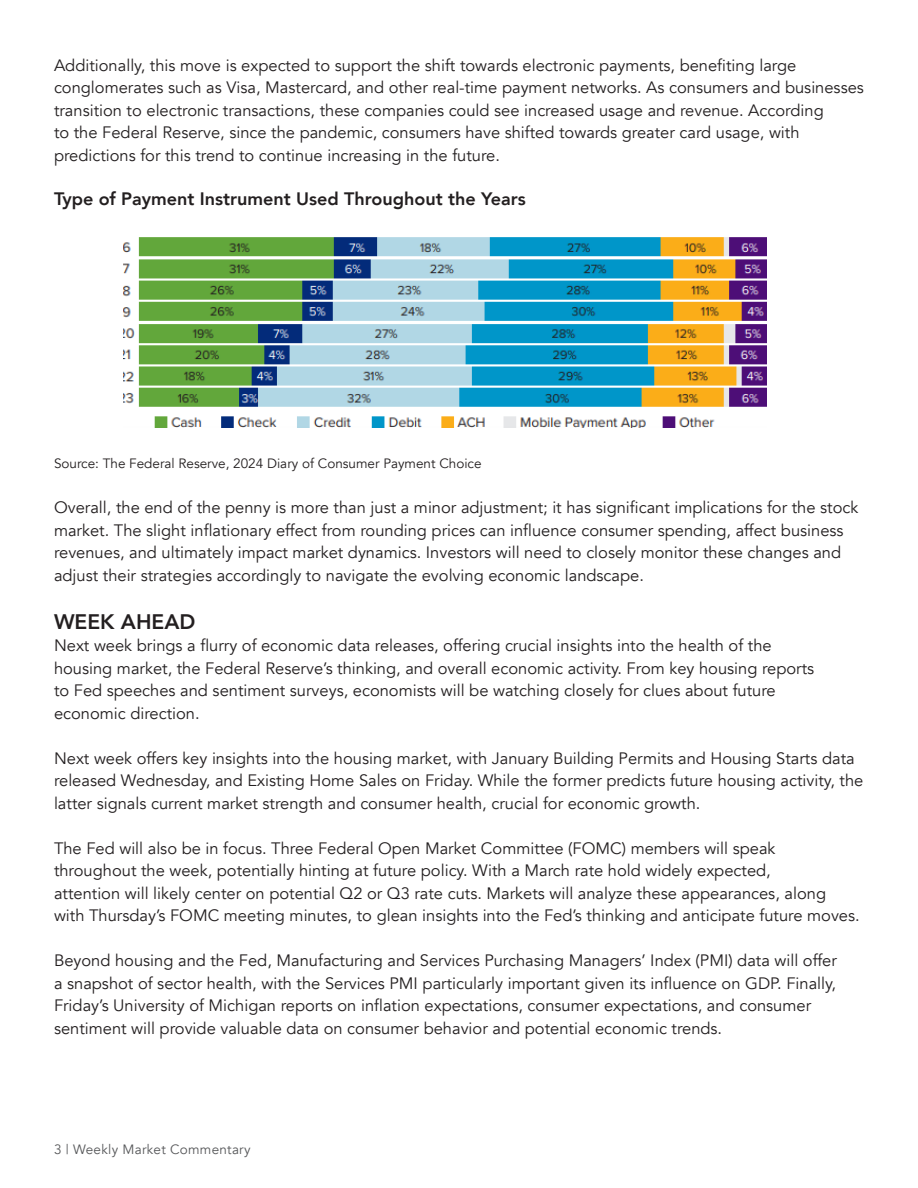
<style>
.page{position:relative;width:918px;height:1188px;background:#fff}
.page>*{position:absolute;margin:0;border:0;box-sizing:border-box;transform-origin:0 0}
.Header_1{font:800 21px "Avenir";color:#231f20}
.Header_3{font:800 18px "Avenir";color:#231f20}
.Body_Content{font:16.5px/22.5px "Avenir";color:#231f20}
.Disclosure_Body{font:13.5px "Avenir";color:#231f20}
.t1{font:13.5px "Avenir";letter-spacing:.02em;color:#57585a}
</style>
<div class="page">
<img style="left:123px;top:237px;width:644px;height:190px">
<p class="Body_Content" style="left:54px;top:54px;width:811px">Additionally, this move is expected to support the shift towards electronic payments, benefiting large conglomerates such as Visa, Mastercard, and other real-time payment networks. As consumers and businesses transition to electronic transactions, these companies could see increased usage and revenue. According<br>to the Federal Reserve, since the pandemic, consumers have shifted towards greater card usage, with predictions for this trend to continue increasing in the future.</p>
<p class="Header_3" style="left:54px;top:184px;width:473px">Type of Payment Instrument Used Throughout the Years</p>
<p class="Disclosure_Body" style="left:54px;top:456px;width:429px">Source: The Federal Reserve, 2024 Diary of Consumer Payment Choice</p>
<p class="Body_Content" style="left:54px;top:497px;width:806px">Overall, the end of the penny is more than just a minor adjustment; it has significant implications for the stock market. The slight inflationary effect from rounding prices can influence consumer spending, affect business revenues, and ultimately impact market dynamics. Investors will need to closely monitor these changes and adjust their strategies accordingly to navigate the evolving economic landscape.</p>
<p class="Header_1" style="left:54px;top:605px;width:143px">WEEK AHEAD</p>
<p class="Body_Content" style="left:54px;top:634px;width:762px">Next week brings a flurry of economic data releases, offering crucial insights into the health of the housing market, the Federal Reserve’s thinking, and overall economic activity. From key housing reports to Fed speeches and sentiment surveys, economists will be watching closely for clues about future economic direction.</p>
<p class="Body_Content" style="left:54px;top:747px;width:811px">Next week offers key insights into the housing market, with January Building Permits and Housing Starts data released Wednesday, and Existing Home Sales on Friday. While the former predicts future housing activity, the latter signals current market strength and consumer health, crucial for economic growth.</p>
<p class="Body_Content" style="left:54px;top:837px;width:807px">The Fed will also be in focus. Three Federal Open Market Committee (FOMC) members will speak throughout the week, potentially hinting at future policy. With a March rate hold widely expected,<br>attention will likely center on potential Q2 or Q3 rate cuts. Markets will analyze these appearances, along with Thursday’s FOMC meeting minutes, to glean insights into the Fed’s thinking and anticipate future moves.</p>
<p class="Body_Content" style="left:54px;top:949px;width:784px">Beyond housing and the Fed, Manufacturing and Services Purchasing Managers’ Index (PMI) data will offer a snapshot of sector health, with the Services PMI particularly important given its influence on GDP. Finally, Friday’s University of Michigan reports on inflation expectations, consumer expectations, and consumer sentiment will provide valuable data on consumer behavior and potential economic trends.</p>
<p class="t1" style="left:54px;top:1141px;width:198px">3 | Weekly Market Commentary</p>
</div>
